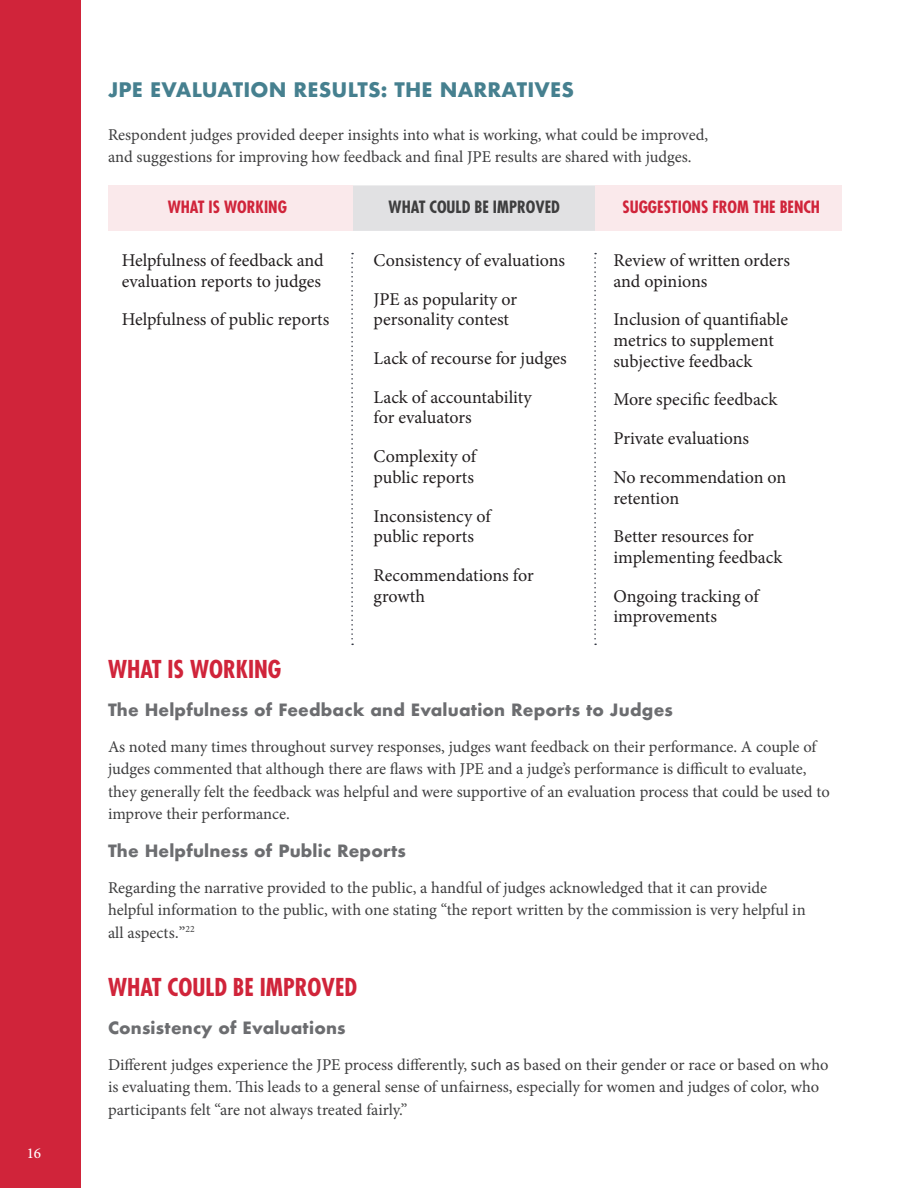
<style>
.page{position:relative;width:918px;height:1188px;background:#fff}
.page>*{position:absolute;margin:0;border:0;box-sizing:border-box;transform-origin:0 0}
.H4_WHAT_IS_WORKING_Headers{font:700 condensed 24px "Futura Std";color:#d0243a}
.H3_Subhead{font:700 19.5px "Futura";letter-spacing:.01em;color:#46808f}
.t1{font:18px/20.7px "Minion Pro";letter-spacing:-.005em;color:#231f20}
.Body{font:16.5px/22.5px "Minion Pro";letter-spacing:-.005em;color:#3e3e3f}
.H4_WHAT_IS_WORKING_Headers-2{font:16.5px/22.5px "Minion Pro";color:#3e3e3f}
.H5_Smallest_Sub{font:700 16.5px "Futura";letter-spacing:.01em;color:#6c6d70}
.Body-2{font:700 condensed 16.5px "Futura Std";color:#d0243a}
.Body-3{font:700 condensed 16.5px "Futura Std";color:#3e3e3f}
.t2{font:500 15px "Minion Pro";color:#fff}
.s1{font-family:"Calibri"}
</style>
<div class="page">
<div style="left:0;top:0;width:81px;height:1188px;background:#d0243a"></div>
<svg style="left:351px;top:253px;width:2px;height:392px"></svg>
<svg style="left:594px;top:253px;width:2px;height:392px"></svg>
<div style="left:352px;top:185px;width:243px;height:46px;background:#e1e1e3"></div>
<div style="left:595px;top:185px;width:247px;height:46px;background:#fae9eb"></div>
<div style="left:108px;top:185px;width:244px;height:46px;background:#fae9eb"></div>
<p class="t2" style="left:27px;top:1143px;width:16px">16</p>
<p class="H3_Subhead" style="left:108px;top:76px;width:468px">JPE EVALUATION RESULTS: THE NARRATIVES</p>
<p class="H4_WHAT_IS_WORKING_Headers-2" style="left:108px;top:123px;width:602px">Respondent judges provided deeper insights into what is working, what could be improved, and suggestions for improving how feedback and final JPE results are shared with judges.</p>
<p class="Body-2" style="left:168px;top:197px;width:121px">WHAT IS WORKING</p>
<p class="Body-3" style="left:389px;top:197px;width:173px">WHAT COULD BE IMPROVED</p>
<p class="Body-2" style="left:622px;top:197px;width:199px">SUGGESTIONS FROM THE BENCH</p>
<p class="t1" style="left:122px;top:250px;width:203px">Helpfulness of feedback and evaluation reports to judges</p>
<p class="t1" style="left:122px;top:309px;width:209px">Helpfulness of public reports</p>
<p class="t1" style="left:374px;top:250px;width:193px">Consistency of evaluations</p>
<p class="t1" style="left:374px;top:289px;width:145px">JPE as popularity or personality contest</p>
<p class="t1" style="left:374px;top:348px;width:195px">Lack of recourse for judges</p>
<p class="t1" style="left:374px;top:387px;width:160px">Lack of accountability for evaluators</p>
<p class="t1" style="left:374px;top:446px;width:106px">Complexity of public reports</p>
<p class="t1" style="left:374px;top:506px;width:120px">Inconsistency of public reports</p>
<p class="t1" style="left:374px;top:565px;width:162px">Recommendations for growth</p>
<p class="t1" style="left:613px;top:250px;width:178px">Review of written orders and opinions</p>
<p class="t1" style="left:613px;top:309px;width:176px">Inclusion of quantifiable metrics to supplement subjective feedback</p>
<p class="t1" style="left:613px;top:389px;width:165px">More specific feedback</p>
<p class="t1" style="left:613px;top:428px;width:137px">Private evaluations</p>
<p class="t1" style="left:613px;top:467px;width:175px">No recommendation on retention</p>
<p class="t1" style="left:613px;top:526px;width:170px">Better resources for implementing feedback</p>
<p class="t1" style="left:613px;top:586px;width:149px">Ongoing tracking of improvements</p>
<p class="H4_WHAT_IS_WORKING_Headers" style="left:108px;top:655px;width:175px">WHAT IS WORKING</p>
<p class="H5_Smallest_Sub" style="left:108px;top:698px;width:566px">The Helpfulness of Feedback and Evaluation Reports to Judges</p>
<p class="Body" style="left:108px;top:735px;width:723px">As noted many times throughout survey responses, judges want feedback on their performance. A couple of judges commented that although there are flaws with JPE and a judge’s performance is difficult to evaluate, they generally felt the feedback was helpful and were supportive of an evaluation process that could be used to improve their performance.</p>
<p class="H5_Smallest_Sub" style="left:108px;top:839px;width:300px">The Helpfulness of Public Reports</p>
<p class="Body" style="left:108px;top:876px;width:699px">Regarding the narrative provided to the public, a handful of judges acknowledged that it can provide helpful information to the public, with one stating “the report written by the commission is very helpful in all aspects<span class="s1">.</span>”<sup>22</sup></p>
<p class="H4_WHAT_IS_WORKING_Headers" style="left:108px;top:973px;width:251px">WHAT COULD BE IMPROVED</p>
<p class="H5_Smallest_Sub" style="left:108px;top:1016px;width:239px">Consistency of Evaluations</p>
<p class="Body" style="left:108px;top:1053px;width:722px">Different judges experience the JPE process differently, <span class="s1">such as</span> based on their gender or race or based on who is evaluating them. This leads to a general sense of unfairness, especially for women and judges of color, who participants felt “are not always treated fairly.”</p>
</div>
